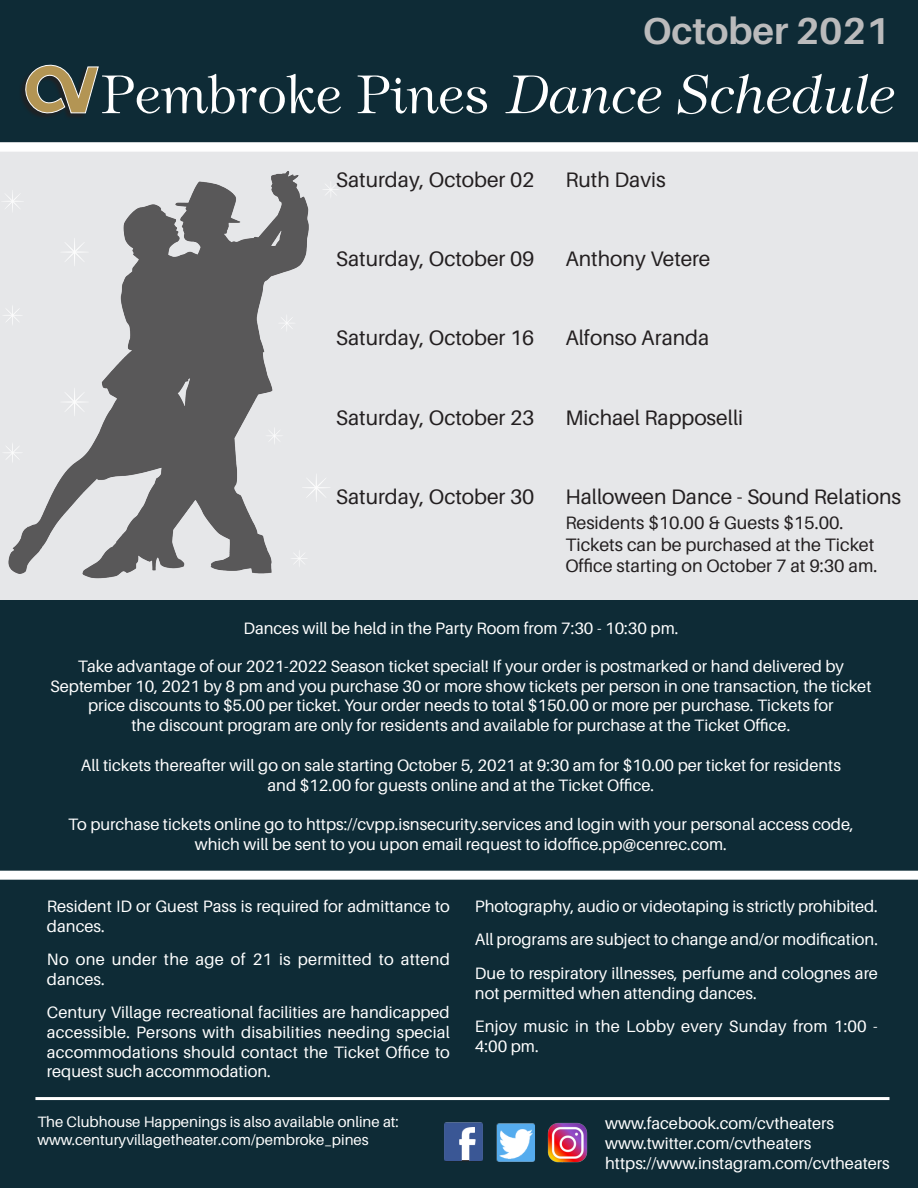
<style>
.page{position:relative;width:918px;height:1188px;background:#fff}
.page>*{position:absolute;margin:0;border:0;box-sizing:border-box;transform-origin:0 0}
.SECTION_TITLE_LARGE{font:italic 300 52.5px "Tiffany Std";color:#fff}
.Paragraph_Style_2{font:700 37.5px "Aileron";color:#bbbbbc}
.Paragraph_Style_2-2{font:21px "Aileron";color:#231f20}
.Paragraph_Style_2-3{font:18px/21.6px "Aileron";color:#231f20}
.t1{font:16.5px/19.8px "Aileron";color:#fff}
.t2{font:15px/18px "Aileron";color:#fff}
</style>
<div class="page">
<div style="left:0;top:0;width:918px;height:1147px;background:#e6e7e9"></div>
<div style="left:0;top:0;width:918px;height:142px;background:#0e2b36"></div>
<div style="left:0;top:600px;width:918px;height:588px;background:#0e2b36"></div>
<hr style="left:35px;top:1097px;width:854px;height:3px;background:#fff">
<div style="left:0;top:143px;width:918px;height:9px;background:#fff"></div>
<div style="left:0;top:871px;width:918px;height:9px;background:#fff"></div>
<svg style="left:22px;top:64px;width:77px;height:53px"></svg>
<img style="left:444px;top:1122px;width:39px;height:39px">
<img style="left:496px;top:1123px;width:39px;height:39px">
<img style="left:548px;top:1122px;width:40px;height:41px">
<img style="left:8px;top:171px;width:301px;height:408px">
<svg style="left:3px;top:190px;width:21px;height:23px"></svg>
<hr style="left:60px;top:251px;width:29px;height:2px;background:#fff;border-radius:50%">
<hr style="left:74px;top:237px;width:1px;height:30px;background:#fff;border-radius:50%">
<svg style="left:64px;top:242px;width:21px;height:21px"></svg>
<hr style="left:60px;top:401px;width:29px;height:2px;background:#fff;border-radius:50%">
<hr style="left:74px;top:387px;width:1px;height:30px;background:#fff;border-radius:50%">
<svg style="left:64px;top:391px;width:21px;height:22px"></svg>
<svg style="left:302px;top:473px;width:28px;height:29px"></svg>
<svg style="left:3px;top:304px;width:21px;height:22px"></svg>
<svg style="left:4px;top:442px;width:20px;height:22px"></svg>
<svg style="left:323px;top:184px;width:15px;height:11px"></svg>
<svg style="left:265px;top:427px;width:19px;height:18px"></svg>
<svg style="left:277px;top:314px;width:19px;height:18px"></svg>
<svg style="left:290px;top:549px;width:19px;height:19px"></svg>
<p class="Paragraph_Style_2" style="left:643px;top:10px;width:248px">October 2021</p>
<p class="SECTION_TITLE_LARGE" style="left:103px;top:62px;width:793px">Pembroke Pines Dance Schedule</p>
<p class="Paragraph_Style_2-2" style="left:336px;top:168px;width:200px">Saturday, October 02</p>
<p class="Paragraph_Style_2-2" style="left:565px;top:168px;width:102px">Ruth Davis</p>
<p class="Paragraph_Style_2-2" style="left:336px;top:247px;width:200px">Saturday, October 09</p>
<p class="Paragraph_Style_2-2" style="left:565px;top:247px;width:147px">Anthony Vetere</p>
<p class="Paragraph_Style_2-2" style="left:336px;top:327px;width:200px">Saturday, October 16</p>
<p class="Paragraph_Style_2-2" style="left:565px;top:327px;width:145px">Alfonso Aranda</p>
<p class="Paragraph_Style_2-2" style="left:336px;top:406px;width:200px">Saturday, October 23</p>
<p class="Paragraph_Style_2-2" style="left:565px;top:406px;width:179px">Michael Rapposelli</p>
<p class="Paragraph_Style_2-2" style="left:336px;top:485px;width:200px">Saturday, October 30</p>
<p class="Paragraph_Style_2-2" style="left:565px;top:485px;width:337px">Halloween Dance - Sound Relations</p>
<p class="Paragraph_Style_2-3" style="left:565px;top:512px;width:314px">Residents $10.00 &amp; Guests $15.00.<br>Tickets can be purchased at the Ticket<br>Office starting on October 7 at 9:30 am.</p>
<p class="t1" style="left:243px;top:618px;width:437px">Dances will be held in the Party Room from 7:30 - 10:30 pm.</p>
<p class="t1" style="left:50px;top:656px;width:823px;text-align:center">Take advantage of our 2021-2022 Season ticket special! If your order is postmarked or hand delivered by<br>September 10, 2021 by 8 pm and you purchase 30 or more show tickets per person in one transaction, the ticket price discounts to $5.00 per ticket. Your order needs to total $150.00 or more per purchase. Tickets for</p>
<p class="t1" style="left:131px;top:716px;width:660px">the discount program are only for residents and available for purchase at the Ticket Office.</p>
<p class="t1" style="left:81px;top:755px;width:762px;text-align:center">All tickets thereafter will go on sale starting October 5, 2021 at 9:30 am for $10.00 per ticket for residents and $12.00 for guests online and at the Ticket Office.</p>
<p class="t1" style="left:68px;top:815px;width:787px;text-align:center">To purchase tickets online go to https://cvpp.isnsecurity.services and login with your personal access code, which will be sent to you upon email request to idoffice.pp@cenrec.com.</p>
<p class="t1" style="left:47px;top:896px;width:404px">Resident ID or Guest Pass is required for admittance to dances.</p>
<p class="t1" style="left:47px;top:950px;width:404px">No one under the age of 21 is permitted to attend dances.</p>
<p class="t1" style="left:47px;top:1003px;width:405px;text-align:justify">Century Village recreational facilities are handicapped accessible. Persons with disabilities needing special accommodations should contact the Ticket Office to request such accommodation.</p>
<p class="t1" style="left:475px;top:897px;width:404px">Photography, audio or videotaping is strictly prohibited.</p>
<p class="t1" style="left:475px;top:930px;width:405px">All programs are subject to change and/or modification.</p>
<p class="t1" style="left:475px;top:963px;width:405px">Due to respiratory illnesses, perfume and colognes are not permitted when attending dances.</p>
<p class="t1" style="left:475px;top:1016px;width:404px">Enjoy music in the Lobby every Sunday from 1:00 -<br>4:00 pm.</p>
<p class="t2" style="left:37px;top:1113px;width:363px">The Clubhouse Happenings is also available online at: www.centuryvillagetheater.com/pembroke_pines</p>
<p class="t1" style="left:605px;top:1114px;width:231px">www.facebook.com/cvtheaters</p>
<p class="t1" style="left:605px;top:1133px;width:208px">www.twitter.com/cvtheaters</p>
<p class="t1" style="left:605px;top:1153px;width:286px">https://www.instagram.com/cvtheaters</p>
</div>
